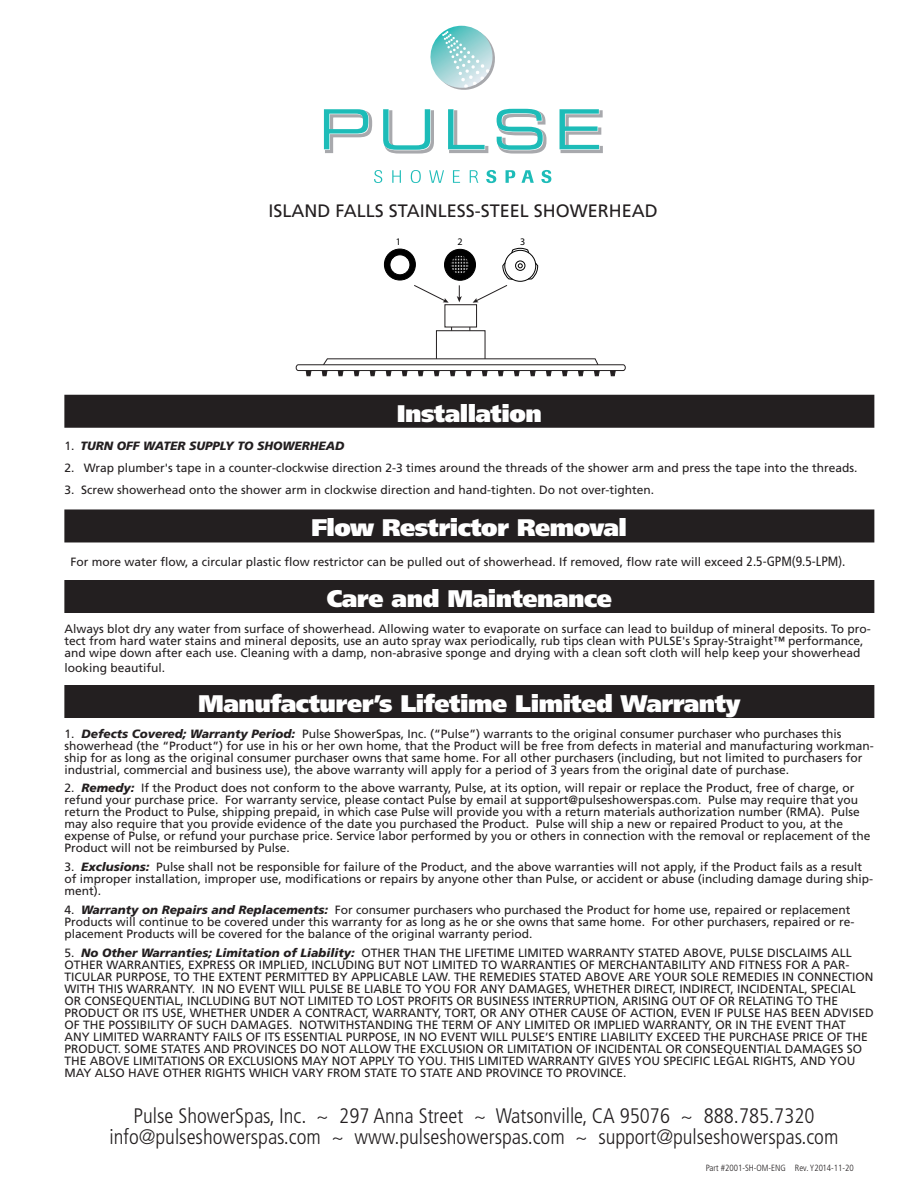
<style>
.page{position:relative;width:918px;height:1188px;background:#fff}
.page>*{position:absolute;margin:0;border:0;box-sizing:border-box;transform-origin:0 0}
.Header_Bar{font:900 24px "Frutiger LT Std";letter-spacing:-.02em;color:#fff}
.Footer_Address{font:300 condensed 21px "Frutiger LT Std";color:#231f20}
.Parts_List{font:18px "Frutiger LT Std";color:#231f20}
.Steps{font:12px/12px "Frutiger LT Std";color:#231f20}
.Steps-2{font:italic 900 12px "Frutiger LT Std";color:#231f20}
.t1{font:10.05px "Myriad Pro";color:#000}
.Footer_Revision{font:300 condensed 9px "Frutiger LT Std";color:#231f20}
.s1{font-weight:400;font-style:normal}
.s2{font-stretch:condensed;font-size:13.5px}
.s3{font-weight:900;font-style:italic}
</style>
<div class="page">
<div style="left:64px;top:395px;width:810px;height:33px;background:#231f20"></div>
<div style="left:64px;top:509px;width:810px;height:33px;background:#231f20"></div>
<div style="left:64px;top:580px;width:810px;height:33px;background:#231f20"></div>
<div style="left:64px;top:685px;width:810px;height:33px;background:#231f20"></div>
<svg style="left:374px;top:170px;width:8px;height:13px"></svg>
<svg style="left:392px;top:170px;width:9px;height:13px"></svg>
<svg style="left:411px;top:170px;width:10px;height:13px"></svg>
<svg style="left:429px;top:170px;width:15px;height:13px"></svg>
<svg style="left:453px;top:170px;width:7px;height:13px"></svg>
<svg style="left:470px;top:170px;width:8px;height:13px"></svg>
<svg style="left:486px;top:170px;width:10px;height:13px"></svg>
<svg style="left:506px;top:170px;width:9px;height:13px"></svg>
<svg style="left:522px;top:170px;width:12px;height:13px"></svg>
<svg style="left:541px;top:170px;width:10px;height:13px"></svg>
<svg style="left:324px;top:109px;width:49px;height:44px"></svg>
<svg style="left:383px;top:109px;width:51px;height:45px"></svg>
<svg style="left:448px;top:109px;width:41px;height:44px"></svg>
<svg style="left:496px;top:108px;width:51px;height:46px"></svg>
<svg style="left:559px;top:109px;width:43px;height:44px"></svg>
<svg style="left:430px;top:26px;width:65px;height:64px"></svg>
<div style="left:296px;top:364px;width:330px;height:7px;border:1px solid #231f20;border-radius:3px"></div>
<div style="left:436px;top:330px;width:49px;height:29px;border:1px solid #231f20"></div>
<div style="left:445px;top:304px;width:32px;height:23px;border:1px solid #231f20"></div>
<svg style="left:322px;top:358px;width:278px;height:18px"></svg>
<svg style="left:305px;top:370px;width:7px;height:6px"></svg>
<svg style="left:610px;top:370px;width:6px;height:6px"></svg>
<div style="left:384px;top:249px;width:31px;height:31px;background:#000;border-radius:50%"></div>
<div style="left:384px;top:249px;width:32px;height:31px;border:1px solid #000;border-radius:50%"></div>
<div style="left:390px;top:255px;width:20px;height:20px;background:#fff;border-radius:50%"></div>
<div style="left:390px;top:254px;width:20px;height:21px;border:1px solid #000;border-radius:50%"></div>
<svg style="left:413px;top:247px;width:126px;height:56px"></svg>
<p class="Parts_List" style="left:269px;top:200px;width:391px">ISLAND FALLS STAINLESS-STEEL SHOWERHEAD</p>
<p class="t1" style="left:396px;top:235px;width:7px">1</p>
<p class="t1" style="left:458px;top:235px;width:7px">2</p>
<p class="t1" style="left:520px;top:235px;width:7px">3</p>
<p class="Header_Bar" style="left:397px;top:399px;width:146px">Installation</p>
<p class="Steps-2" style="left:64px;top:439px;width:282px"><span class="s1">1.</span> TURN OFF WATER SUPPLY TO SHOWERHEAD</p>
<p class="Steps" style="left:64px;top:462px;width:795px">2. Wrap plumber's tape in a counter-clockwise direction 2-3 times around the threads of the shower arm and press the tape into the threads.</p>
<p class="Steps" style="left:64px;top:484px;width:591px">3. Screw showerhead onto the shower arm in clockwise direction and hand-tighten. Do not over-tighten.</p>
<p class="Header_Bar" style="left:312px;top:513px;width:317px">Flow Restrictor Removal</p>
<p class="Steps" style="left:70px;top:556px;width:777px">For more water flow, a circular plastic flow restrictor can be pulled out of showerhead. If removed, flow rate will exceed <span class="s2">2.5-GPM(9.5-LPM).</span></p>
<p class="Header_Bar" style="left:327px;top:584px;width:287px">Care and Maintenance</p>
<p class="Steps" style="left:64px;top:622px;width:808px">Always blot dry any water from surface of showerhead. Allowing water to evaporate on surface can lead to buildup of mineral deposits. To pro&shy;tect from hard water stains and mineral deposits, use an auto spray wax periodically, rub tips clean with PULSE's Spray-Straight™ performance, and wipe down after each use. Cleaning with a damp, non-abrasive sponge and drying with a clean soft cloth will help keep your showerhead</p>
<p class="Steps" style="left:64px;top:661px;width:102px">looking beautiful.</p>
<p class="Header_Bar" style="left:198px;top:689px;width:544px">Manufacturer’s Lifetime Limited Warranty</p>
<p class="Steps" style="left:64px;top:727px;width:811px">1. <span class="s3">Defects Covered; Warranty Period:</span> Pulse ShowerSpas, Inc. (“Pulse”) warrants to the original consumer purchaser who purchases this showerhead (the “Product”) for use in his or her own home, that the Product will be free from defects in material and manufacturing workman&shy;ship for as long as the original consumer purchaser owns that same home. For all other purchasers (including, but not limited to purchasers for industrial, commercial and business use), the above warranty will apply for a period of 3 years from the original date of purchase.</p>
<p class="Steps" style="left:64px;top:782px;width:808px">2. <span class="s3">Remedy:</span> If the Product does not conform to the above warranty, Pulse, at its option, will repair or replace the Product, free of charge, or refund your purchase price. For warranty service, please contact Pulse by email at support@pulseshowerspas.com. Pulse may require that you return the Product to Pulse, shipping prepaid, in which case Pulse will provide you with a return materials authorization number (RMA). Pulse may also require that you provide evidence of the date you purchased the Product. Pulse will ship a new or repaired Product to you, at the expense of Pulse, or refund your purchase price. Service labor performed by you or others in connection with the removal or replacement of the Product will not be reimbursed by Pulse.</p>
<p class="Steps" style="left:64px;top:861px;width:810px">3. <span class="s3">Exclusions:</span> Pulse shall not be responsible for failure of the Product, and the above warranties will not apply, if the Product fails as a result of improper installation, improper use, modifications or repairs by anyone other than Pulse, or accident or abuse (including damage during ship&shy;ment).</p>
<p class="Steps" style="left:64px;top:904px;width:792px">4. <span class="s3">Warranty on Repairs and Replacements:</span> For consumer purchasers who purchased the Product for home use, repaired or replacement<br>Products will continue to be covered under this warranty for as long as he or she owns that same home. For other purchasers, repaired or re&shy;placement Products will be covered for the balance of the original warranty period.</p>
<p class="Steps" style="left:64px;top:946px;width:811px">5. <span class="s3">No Other Warranties; Limitation of Liability:</span> OTHER THAN THE LIFETIME LIMITED WARRANTY STATED ABOVE, PULSE DISCLAIMS ALL OTHER WARRANTIES, EXPRESS OR IMPLIED, INCLUDING BUT NOT LIMITED TO WARRANTIES OF MERCHANTABILITY AND FITNESS FOR A PAR-TICULAR PURPOSE, TO THE EXTENT PERMITTED BY APPLICABLE LAW. THE REMEDIES STATED ABOVE ARE YOUR SOLE REMEDIES IN CONNECTION WITH THIS WARRANTY. IN NO EVENT WILL PULSE BE LIABLE TO YOU FOR ANY DAMAGES, WHETHER DIRECT, INDIRECT, INCIDENTAL, SPECIAL OR CONSEQUENTIAL, INCLUDING BUT NOT LIMITED TO LOST PROFITS OR BUSINESS INTERRUPTION, ARISING OUT OF OR RELATING TO THE PRODUCT OR ITS USE, WHETHER UNDER A CONTRACT, WARRANTY, TORT, OR ANY OTHER CAUSE OF ACTION, EVEN IF PULSE HAS BEEN ADVISED OF THE POSSIBILITY OF SUCH DAMAGES. NOTWITHSTANDING THE TERM OF ANY LIMITED OR IMPLIED WARRANTY, OR IN THE EVENT THAT ANY LIMITED WARRANTY FAILS OF ITS ESSENTIAL PURPOSE, IN NO EVENT WILL PULSE’S ENTIRE LIABILITY EXCEED THE PURCHASE PRICE OF THE PRODUCT. SOME STATES AND PROVINCES DO NOT ALLOW THE EXCLUSION OR LIMITATION OF INCIDENTAL OR CONSEQUENTIAL DAMAGES SO THE ABOVE LIMITATIONS OR EXCLUSIONS MAY NOT APPLY TO YOU. THIS LIMITED WARRANTY GIVES YOU SPECIFIC LEGAL RIGHTS, AND YOU MAY ALSO HAVE OTHER RIGHTS WHICH VARY FROM STATE TO STATE AND PROVINCE TO PROVINCE.</p>
<p class="Footer_Address" style="left:133px;top:1104px;width:683px">Pulse ShowerSpas, Inc. ~ 297 Anna Street ~ Watsonville, CA 95076 ~ 888.785.7320</p>
<p class="Footer_Address" style="left:110px;top:1125px;width:730px">info@pulseshowerspas.com ~ www.pulseshowerspas.com ~ support@pulseshowerspas.com</p>
<p class="Footer_Revision" style="left:706px;top:1163px;width:150px">Part #2001-SH-OM-ENG Rev. Y2014-11-20</p>
</div>
